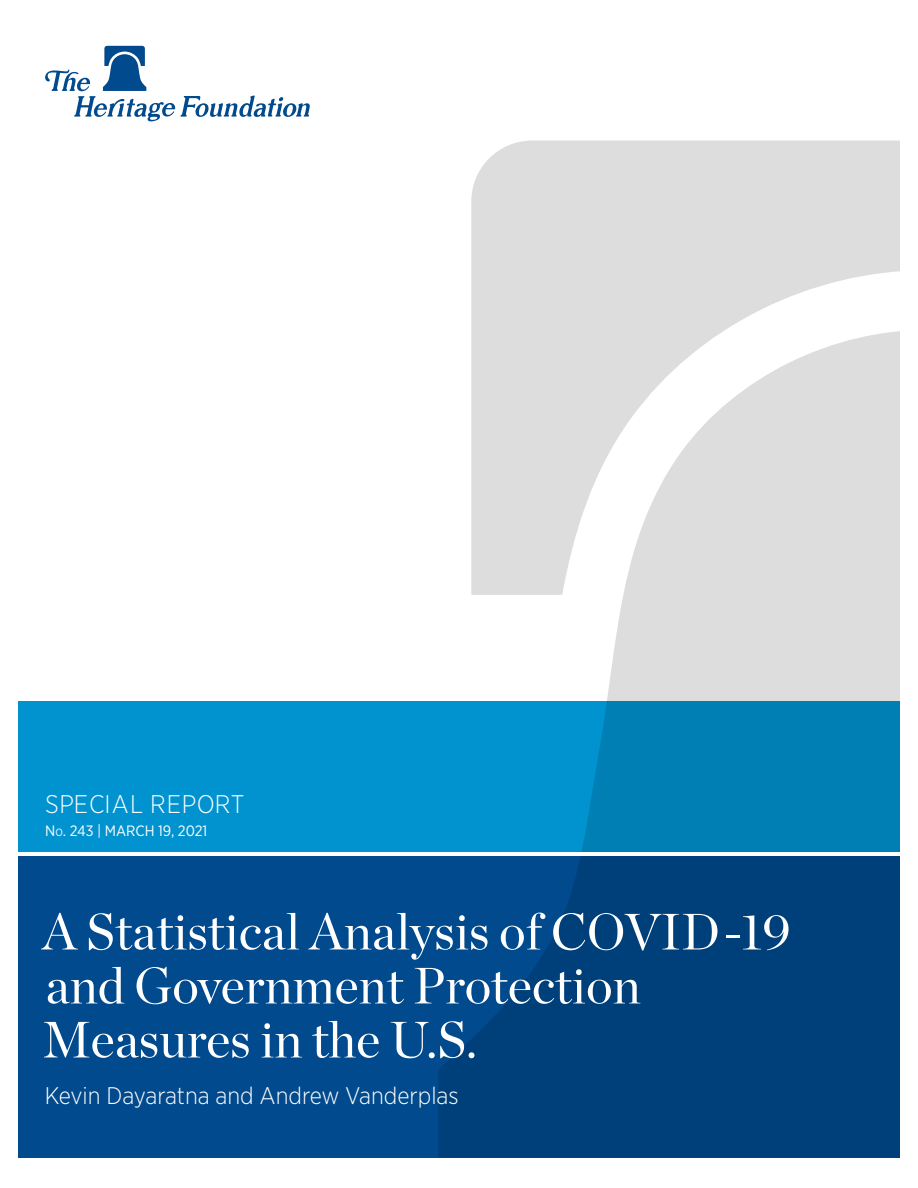
<style>
.page{position:relative;width:918px;height:1188px;background:#fff}
.page>*{position:absolute;margin:0;border:0;box-sizing:border-box;transform-origin:0 0}
.t1{font:51px/54px "Chronicle Display";color:#fff}
.Special_Report{font:300 25.5px "Gotham Narrow";letter-spacing:.02em;color:#fff}
.Author{font:300 24px "Gotham Narrow";color:#fff}
.Dateline{font:15px "Gotham Narrow";color:#fff}
.s1{font-style:inherit}
.s2{font-size:10.5px}
</style>
<div class="page">
<svg style="left:45px;top:46px;width:265px;height:75px"></svg>
<div style="left:18px;top:855px;width:882px;height:303px;background:#004a8d"></div>
<div style="left:18px;top:702px;width:882px;height:150px;background:#0093d0"></div>
<svg style="left:471px;top:141px;width:429px;height:189px;background:#e0e0e0"></svg>
<svg style="left:439px;top:330px;width:461px;height:828px"></svg>
<hr style="left:18px;top:852px;width:882px;height:3px;background:#fff">
<p class="Special_Report" style="left:45px;top:788px;width:201px">SPECIAL REPORT</p>
<p class="Dateline" style="left:45px;top:821px;width:164px"><span class="s1">N</span><span class="s2">o</span><span class="s1">.</span> 243 | MARCH 19, 2021</p>
<p class="t1" style="left:42px;top:901px;width:750px">A Statistical Analysis of COVID-19 and Government Protection<br>Measures in the U.S.</p>
<p class="Author" style="left:45px;top:1081px;width:415px">Kevin Dayaratna and Andrew Vanderplas</p>
</div>
